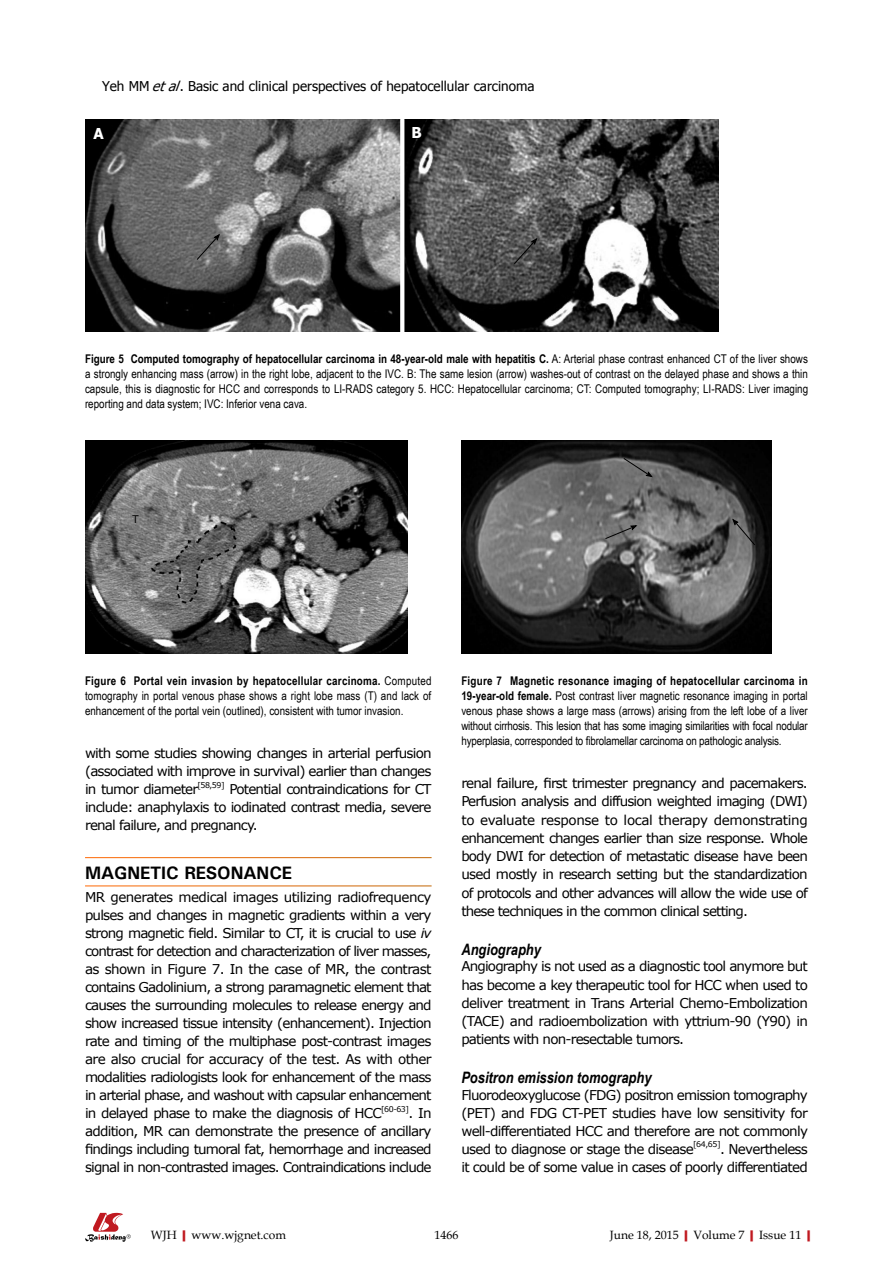
<style>
.page{position:relative;width:893px;height:1263px;background:#fff}
.page>*{position:absolute;margin:0;border:0;box-sizing:border-box;transform-origin:0 0}
.t1{font:700 18px "Univers";letter-spacing:-.01em;color:#000}
.t2{font:italic 700 15.75px "Arial Narrow";color:#000}
.t3{font:700 15px "Tahoma";color:#fff}
.t4{font:13.5px/18px "Verdana";letter-spacing:-.06em;color:#000;text-align:justify}
.t5{font:13.5px "Tahoma";color:#000}
.t6{font:12px/15px "Arial Narrow";color:#000;text-align:justify}
.t7{font:12px "Book Antiqua";color:#000}
.t8{font:10.5px "Tahoma";color:#000}
.t9{font:7.8px "Verdana";letter-spacing:-.06em;color:#000}
.s1{font-style:italic}
.s2{font-weight:700}
.s3{font-weight:700;color:#c01920}
</style>
<div class="page">
<svg style="left:85px;top:1213px;width:46px;height:29px"></svg>
<img style="left:85px;top:119px;width:315px;height:213px">
<img style="left:404px;top:119px;width:314px;height:213px">
<svg style="left:400px;top:119px;width:1px;height:213px"></svg>
<svg style="left:196px;top:234px;width:24px;height:26px"></svg>
<svg style="left:514px;top:238px;width:23px;height:26px"></svg>
<img style="left:85px;top:440px;width:322px;height:213px">
<img style="left:461px;top:440px;width:311px;height:213px">
<svg style="left:605px;top:525px;width:32px;height:14px"></svg>
<svg style="left:623px;top:458px;width:29px;height:19px"></svg>
<svg style="left:732px;top:519px;width:23px;height:26px"></svg>
<p class="t5" style="left:102px;top:77px;width:434px">Yeh MM <span class="s1">etal</span>. Basic and clinical perspectives of hepatocellular carcinoma</p>
<p class="t3" style="left:94px;top:123px;width:12px">A</p>
<p class="t3" style="left:411px;top:122px;width:12px">B</p>
<p class="t6" style="left:85px;top:351px;width:725px"><span class="s2">Figure 5 Computed tomography of hepatocellular carcinoma in 48-year-old male with hepatitis C.</span> A: Arterial phase contrast enhanced CT of the liver shows a strongly enhancing mass (arrow) in the right lobe, adjacent to the IVC. B: The same lesion (arrow) washes-out of contrast on the delayed phase and shows a thin capsule, this is diagnostic for HCC and corresponds to LI-RADS category 5. HCC: Hepatocellular carcinoma; CT: Computed tomography; LI-RADS: Liver imaging reporting and data system; IVC: Inferior vena cava.</p>
<p class="t8" style="left:132px;top:512px;width:8px">T</p>
<p class="t6" style="left:85px;top:672px;width:348px"><span class="s2">Figure 6 Portal vein invasion by hepatocellular carcinoma.</span> Computed tomography in portal venous phase shows a right lobe mass (T) and lack of enhancement of the portal vein (outlined), consistent with tumor invasion.</p>
<p class="t4" style="left:85px;top:744px;width:348px">with some studies showing changes in arterial perfusion (associated with improve in survival) earlier than changes in tumor diameter</p>
<p class="t9" style="left:197px;top:779px;width:29px">[58,59]</p>
<p class="t4" style="left:85px;top:780px;width:348px;text-indent:144px">Potential contraindications for CT include: anaphylaxis to iodinated contrast media, severe renal failure, and pregnancy.</p>
<p class="t1" style="left:85px;top:861px;width:209px">MAGNETIC RESONANCE</p>
<p class="t4" style="left:85px;top:888px;width:348px">MR generates medical images utilizing radiofrequency pulses and changes in magnetic gradients within a very strong magnetic field. Similar to CT, it is crucial to use <span class="s1">iv </span>contrast for detection and characterization of liver masses, as shown in Figure 7. In the case of MR, the contrast contains Gadolinium, a strong paramagnetic element that causes the surrounding molecules to release energy and show increased tissue intensity (enhancement). Injection rate and timing of the multiphase post-contrast images are also crucial for accuracy of the test. As with other modalities radiologists look for enhancement of the mass in arterial phase, and washout with capsular enhancement in delayed phase to make the diagnosis of HCC</p>
<p class="t9" style="left:381px;top:1103px;width:29px">[60-63]</p>
<p class="t4" style="left:85px;top:1104px;width:348px;text-indent:324px">. In addition, MR can demonstrate the presence of ancillary findings including tumoral fat, hemorrhage and increased signal in non-contrasted images. Contraindications include</p>
<p class="t6" style="left:461px;top:672px;width:348px"><span class="s2">Figure 7 Magnetic resonance imaging of hepatocellular carcinoma in 19-year-old female.</span> Post contrast liver magnetic resonance imaging in portal venous phase shows a large mass (arrows) arising from the left lobe of a liver without cirrhosis. This lesion that has some imaging similarities with focal nodular hyperplasia, corresponded to fibrolamellar carcinoma on pathologic analysis.</p>
<p class="t4" style="left:461px;top:774px;width:348px">renal failure, first trimester pregnancy and pacemakers.<br>Perfusion analysis and diffusion weighted imaging (DWI) to evaluate response to local therapy demonstrating enhancement changes earlier than size response. Whole body DWI for detection of metastatic disease have been used mostly in research setting but the standardization of protocols and other advances will allow the wide use of these techniques in the common clinical setting.</p>
<p class="t2" style="left:461px;top:937px;width:81px">Angiography</p>
<p class="t4" style="left:461px;top:957px;width:348px">Angiography is not used as a diagnostic tool anymore but has become a key therapeutic tool for HCC when used to deliver treatment in Trans Arterial Chemo-Embolization (TACE) and radioembolization with yttrium-90 (Y90) in patients with non-resectable tumors.</p>
<p class="t2" style="left:461px;top:1066px;width:192px">Positron emission tomography</p>
<p class="t4" style="left:461px;top:1086px;width:348px">Fluorodeoxyglucose (FDG) positron emission tomography (PET) and FDG CT-PET studies have low sensitivity for well-differentiated HCC and therefore are not commonly used to diagnose or stage the disease</p>
<p class="t9" style="left:693px;top:1139px;width:29px">[64,65]</p>
<p class="t4" style="left:461px;top:1140px;width:348px;text-align:right">. Nevertheless<br>it could be of some value in cases of poorly differentiated</p>
<p class="t7" style="left:151px;top:1226px;width:137px">WJH<span class="s3">|</span>www.wjgnet.com</p>
<p class="t7" style="left:434px;top:1226px;width:25px">1466</p>
<p class="t7" style="left:610px;top:1226px;width:208px">June 18, 2015<span class="s3">|</span>Volume 7<span class="s3">|</span>Issue 11<span class="s3">|</span></p>
</div>
